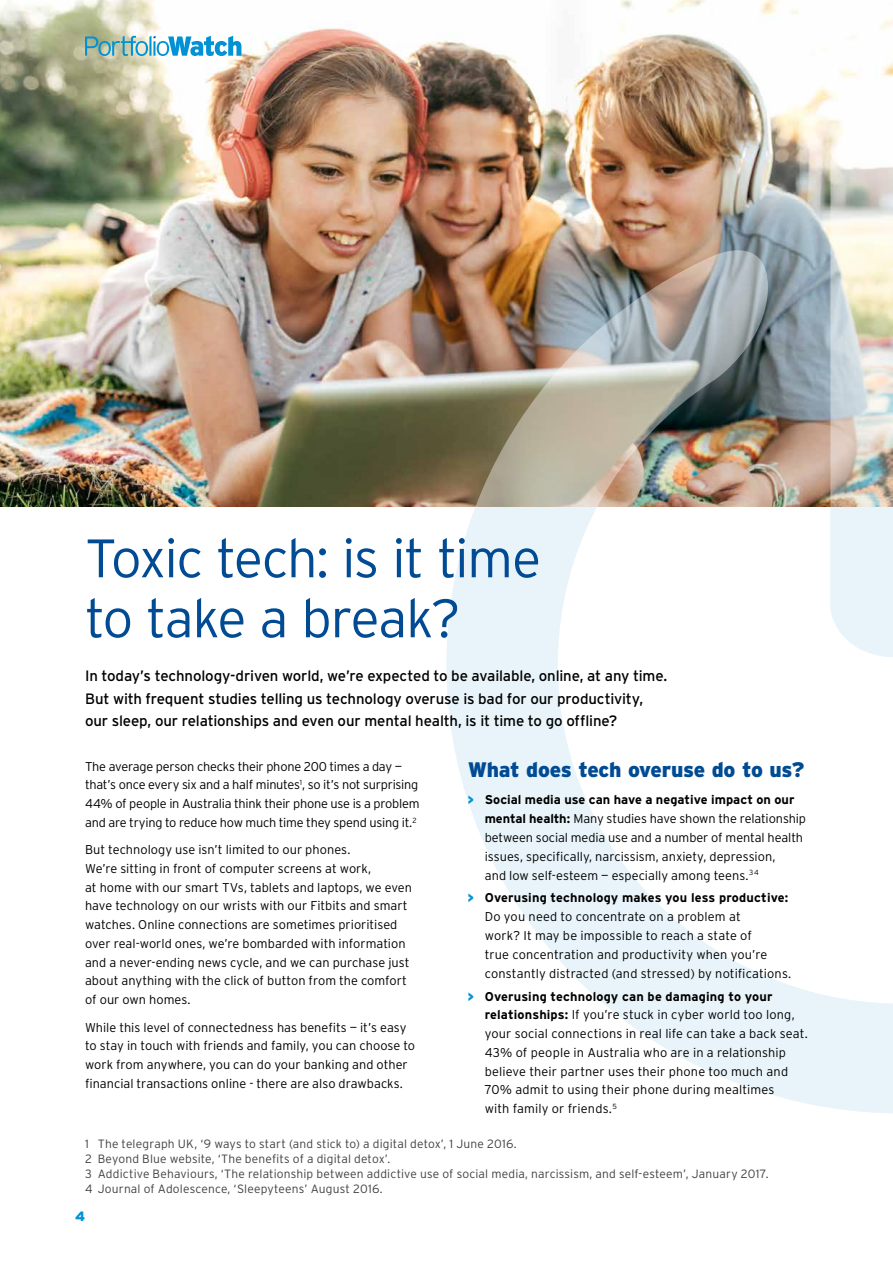
<style>
.page{position:relative;width:893px;height:1263px;background:#fff}
.page>*{position:absolute;margin:0;border:0;box-sizing:border-box;transform-origin:0 0}
.t1{font:300 54px/60px "Interstate";letter-spacing:-.03em;color:#004b93}
.t2{font:900 21px "Interstate";letter-spacing:-.015em;color:#004b93}
.t3{font:15px/22.5px "Interstate";letter-spacing:-.01em;color:#000}
.t4{font:900 13.5px "Interstate";color:#0092d4}
.t5{font:300 12.75px/18.8px "Interstate";color:#000}
.t6{font:300 12.75px/18.8px "Interstate";letter-spacing:-.02em;color:#000}
.t7{font:300 12px/15px "Interstate";letter-spacing:.015em;color:#414145}
.s1{font-weight:900;font-size:12px;color:#0092d4}
.s2{font-weight:700}
</style>
<div class="page">
<img style="left:0;top:0;width:893px;height:506px">
<img style="left:446px;top:231px;width:447px;height:882px">
<svg style="left:830px;top:115px;width:63px;height:542px;background:#e1e3dd"></svg>
<svg style="left:85px;top:36px;width:156px;height:20px"></svg>
<h1 class="t1" style="left:85px;top:528px;width:458px">Toxic tech: is it time to take a break?</h1>
<p class="t3" style="left:85px;top:664px;width:584px">In today’s technology-driven world, we’re expected to be available, online, at any time.<br>But with frequent studies telling us technology overuse is bad for our productivity, our sleep, our relationships and even our mental health, is it time to go offline?</p>
<p class="t6" style="left:85px;top:757px;width:336px">The average person checks their phone 200 times a day — that’s once every six and a half minutes<sup>1</sup>, so it’s not surprising 44% of people in Australia think their phone use is a problem and are trying to reduce how much time they spend using it.<sup>2</sup></p>
<p class="t5" style="left:85px;top:840px;width:328px">But technology use isn’t limited to our phones.<br>We’re sitting in front of computer screens at work,<br>at home with our smart TVs, tablets and laptops, we even have technology on our wrists with our Fitbits and smart watches. Online connections are sometimes prioritised over real‑world ones, we’re bombarded with information and a never-ending news cycle, and we can purchase just about anything with the click of button from the comfort of our own homes.</p>
<p class="t5" style="left:85px;top:1017px;width:332px">While this level of connectedness has benefits — it’s easy to stay in touch with friends and family, you can choose to work from anywhere, you can do your banking and other financial transactions online - there are also drawbacks.</p>
<h2 class="t2" style="left:468px;top:758px;width:338px">What does tech overuse do to us?</h2>
<p class="t5" style="left:485px;top:790px;width:323px;text-indent:-17px"><span class="s1">&gt;</span> <span class="s2">Social media use can have a negative impact on our mental health:</span> Many studies have shown the relationship between social media use and a number of mental health issues, specifically, narcissism, anxiety, depression,<br>and low self-esteem — especially among teens.<sup>3</sup> <sup>4</sup></p>
<p class="t5" style="left:485px;top:888px;width:308px;text-indent:-17px"><span class="s1">&gt;</span> <span class="s2">Overusing technology makes you less productive:<br></span>Do you need to concentrate on a problem at<br>work? It may be impossible to reach a state of<br>true concentration and productivity when you’re constantly distracted (and stressed) by notifications.</p>
<p class="t5" style="left:485px;top:986px;width:325px;text-indent:-17px"><span class="s1">&gt;</span> <span class="s2">Overusing technology can be damaging to your relationships:</span> If you’re stuck in cyber world too long, your social connections in real life can take a back seat.<br>43% of people in Australia who are in a relationship believe their partner uses their phone too much and 70% admit to using their phone during mealtimes<br>with family or friends.<sup>5</sup></p>
<p class="t7" style="left:85px;top:1136px;width:685px">1 The telegraph UK, ‘9 ways to start (and stick to) a digital detox’, 1 June 2016.<br>2 Beyond Blue website, ‘The benefits of a digital detox’.<br>3 Addictive Behaviours, ‘The relationship between addictive use of social media, narcissism, and self-esteem’, January 2017.<br>4 Journal of Adolescence, ‘Sleepyteens’ August 2016.</p>
<p class="t4" style="left:75px;top:1208px;width:12px">4</p>
</div>
